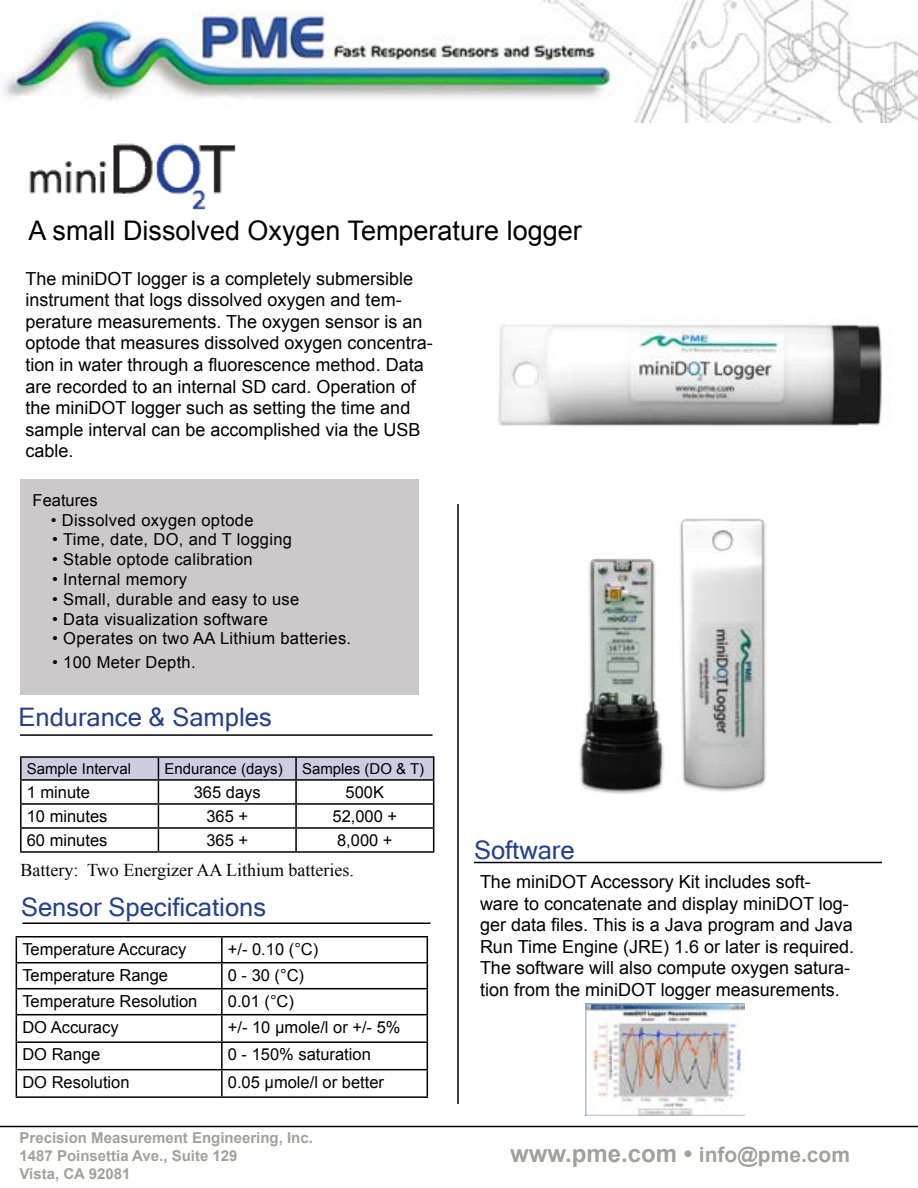
<style>
.page{position:relative;width:918px;height:1188px;background:#fff}
.page>*{position:absolute;margin:0;border:0;box-sizing:border-box;transform-origin:0 0}
.t1{font:27px "Arial";color:#000}
.t2{font:25.5px "Microsoft Sans Serif";color:#25408f}
.t3{font:700 24px "Arial";color:#a2a29c}
.t4{font:18px/21.6px "Arial";color:#000}
.t5{font:18px "Times New Roman";color:#080402}
.t6{font:16.5px "Arial";color:#000}
.t7{font:16.5px "Arial";letter-spacing:.02em;color:#000}
.t8{font:700 15px/18px "Arial";color:#a2a29c}
.t9{font:15px "Arial";color:#000}
.s1{font-size:21px}
</style>
<div class="page">
<img style="left:0;top:0;width:918px;height:123px">
<hr style="left:457px;top:300px;width:2px;height:804px;background:#000">
<hr style="left:0;top:1126px;width:918px;height:1px;background:#000">
<hr style="left:20px;top:734px;width:413px;height:2px;background:#000">
<hr style="left:474px;top:862px;width:408px;height:1px;background:#000">
<hr style="left:16px;top:936px;width:206px;height:2px;background:#000">
<hr style="left:222px;top:936px;width:206px;height:2px;background:#000">
<hr style="left:221px;top:938px;width:2px;height:24px;background:#000">
<hr style="left:16px;top:962px;width:206px;height:1px;background:#000">
<hr style="left:222px;top:962px;width:206px;height:1px;background:#000">
<hr style="left:221px;top:963px;width:2px;height:25px;background:#000">
<hr style="left:16px;top:988px;width:206px;height:1px;background:#000">
<hr style="left:222px;top:988px;width:206px;height:1px;background:#000">
<hr style="left:221px;top:989px;width:2px;height:25px;background:#000">
<hr style="left:16px;top:1014px;width:206px;height:1px;background:#000">
<hr style="left:222px;top:1014px;width:206px;height:1px;background:#000">
<hr style="left:221px;top:1015px;width:2px;height:26px;background:#000">
<hr style="left:16px;top:1041px;width:206px;height:2px;background:#000">
<hr style="left:222px;top:1041px;width:206px;height:2px;background:#000">
<hr style="left:221px;top:1043px;width:2px;height:26px;background:#000">
<hr style="left:16px;top:1069px;width:206px;height:1px;background:#000">
<svg style="left:16px;top:938px;width:1px;height:158px"></svg>
<hr style="left:222px;top:1069px;width:206px;height:1px;background:#000">
<hr style="left:221px;top:1070px;width:2px;height:26px;background:#000">
<svg style="left:427px;top:938px;width:1px;height:158px"></svg>
<hr style="left:16px;top:1096px;width:206px;height:2px;background:#000">
<hr style="left:222px;top:1096px;width:206px;height:2px;background:#000">
<hr style="left:22px;top:922px;width:408px;height:2px;background:#000">
<img style="left:29px;top:143px;width:207px;height:67px">
<hr style="left:158px;top:756px;width:138px;height:2px;background:#000">
<hr style="left:296px;top:756px;width:138px;height:2px;background:#000">
<hr style="left:20px;top:781px;width:2px;height:22px;background:#000">
<hr style="left:20px;top:803px;width:138px;height:2px;background:#000">
<hr style="left:20px;top:805px;width:2px;height:22px;background:#000">
<hr style="left:20px;top:827px;width:138px;height:2px;background:#000">
<hr style="left:20px;top:829px;width:2px;height:22px;background:#000">
<hr style="left:20px;top:851px;width:138px;height:2px;background:#000">
<hr style="left:158px;top:851px;width:138px;height:2px;background:#000">
<hr style="left:296px;top:851px;width:138px;height:2px;background:#000">
<hr style="left:20px;top:756px;width:138px;height:2px;background:#000">
<hr style="left:20px;top:758px;width:2px;height:21px;background:#000">
<svg style="left:21px;top:757px;width:413px;height:94px"></svg>
<hr style="left:20px;top:779px;width:138px;height:2px;background:#000">
<img style="left:585px;top:1004px;width:160px;height:112px">
<img style="left:579px;top:518px;width:188px;height:276px">
<img style="left:457px;top:300px;width:425px;height:204px">
<h1 class="t1" style="left:28px;top:213px;width:555px">A small Dissolved Oxygen Temperature logger</h1>
<p class="t4" style="left:26px;top:268px;width:409px">The miniDOT logger is a completely submersible instrument that logs dissolved oxygen and tem&shy;perature measurements. The oxygen sensor is an optode that measures dissolved oxygen concentra&shy;tion in water through a fluorescence method. Data are recorded to an internal SD card. Operation of the miniDOT logger such as setting the time and sample interval can be accomplished via the USB cable.</p>
<p class="t6" style="left:33px;top:489px;width:67px">Features</p>
<p class="t7" style="left:51px;top:509px;width:204px">• Dissolved oxygen optode</p>
<p class="t7" style="left:52px;top:529px;width:241px">• Time, date, DO, and T logging</p>
<p class="t7" style="left:52px;top:549px;width:202px">• Stable optode calibration</p>
<p class="t7" style="left:52px;top:568px;width:136px">• Internal memory</p>
<p class="t7" style="left:52px;top:588px;width:249px">• Small, durable and easy to use</p>
<p class="t7" style="left:52px;top:608px;width:217px">• Data visualization software</p>
<p class="t7" style="left:52px;top:628px;width:300px">• Operates on two AA Lithium batteries.</p>
<p class="t7" style="left:52px;top:651px;width:145px">• 100 Meter Depth.</p>
<h2 class="t2" style="left:19px;top:700px;width:255px">Endurance &amp; Samples</h2>
<p class="t9" style="left:27px;top:759px;width:106px">Sample Interval</p>
<p class="t9" style="left:164px;top:759px;width:120px">Endurance (days)</p>
<p class="t9" style="left:302px;top:759px;width:124px">Samples (DO &amp; T)</p>
<p class="t6" style="left:27px;top:781px;width:65px">1 minute</p>
<p class="t6" style="left:194px;top:781px;width:68px">365 days</p>
<p class="t6" style="left:346px;top:781px;width:40px">500K</p>
<p class="t6" style="left:27px;top:805px;width:82px">10 minutes</p>
<p class="t6" style="left:206px;top:805px;width:43px">365 +</p>
<p class="t6" style="left:333px;top:805px;width:66px">52,000 +</p>
<p class="t6" style="left:27px;top:829px;width:82px">60 minutes</p>
<p class="t6" style="left:206px;top:829px;width:43px">365 +</p>
<p class="t6" style="left:337px;top:829px;width:57px">8,000 +</p>
<p class="t5" style="left:21px;top:857px;width:335px">Battery: Two Energizer AA Lithium batteries.</p>
<h2 class="t2" style="left:21px;top:890px;width:247px">Sensor Specifications</h2>
<p class="t6" style="left:22px;top:938px;width:166px">Temperature Accuracy</p>
<p class="t6" style="left:228px;top:938px;width:92px">+/- 0.10 (°C)</p>
<p class="t6" style="left:22px;top:964px;width:147px">Temperature Range</p>
<p class="t6" style="left:228px;top:964px;width:78px">0 - 30 (°C)</p>
<p class="t6" style="left:22px;top:990px;width:177px">Temperature Resolution</p>
<p class="t6" style="left:228px;top:990px;width:68px">0.01 (°C)</p>
<p class="t6" style="left:22px;top:1016px;width:98px">DO Accuracy</p>
<p class="t6" style="left:228px;top:1016px;width:174px">+/- 10 µmole/l or +/- 5%</p>
<p class="t6" style="left:22px;top:1044px;width:79px">DO Range</p>
<p class="t6" style="left:228px;top:1044px;width:145px">0 - 150% saturation</p>
<p class="t6" style="left:22px;top:1071px;width:109px">DO Resolution</p>
<p class="t6" style="left:228px;top:1071px;width:158px">0.05 µmole/l or better</p>
<p class="t8" style="left:20px;top:1130px;width:295px">Precision Measurement Engineering, Inc.<br>1487 Poinsettia Ave., Suite 129<br>Vista, CA 92081</p>
<h2 class="t2" style="left:474px;top:833px;width:102px">Software</h2>
<p class="t4" style="left:480px;top:871px;width:376px">The miniDOT Accessory Kit includes soft&shy;ware to concatenate and display miniDOT log&shy;ger data files. This is a Java program and Java Run Time Engine (JRE) 1.6 or later is required.<br>The software will also compute oxygen satura&shy;tion from the miniDOT logger measurements.</p>
<h3 class="t3" style="left:510px;top:1138px;width:342px">www.pme.com • <span class="s1">info@pme.com</span></h3>
</div>
